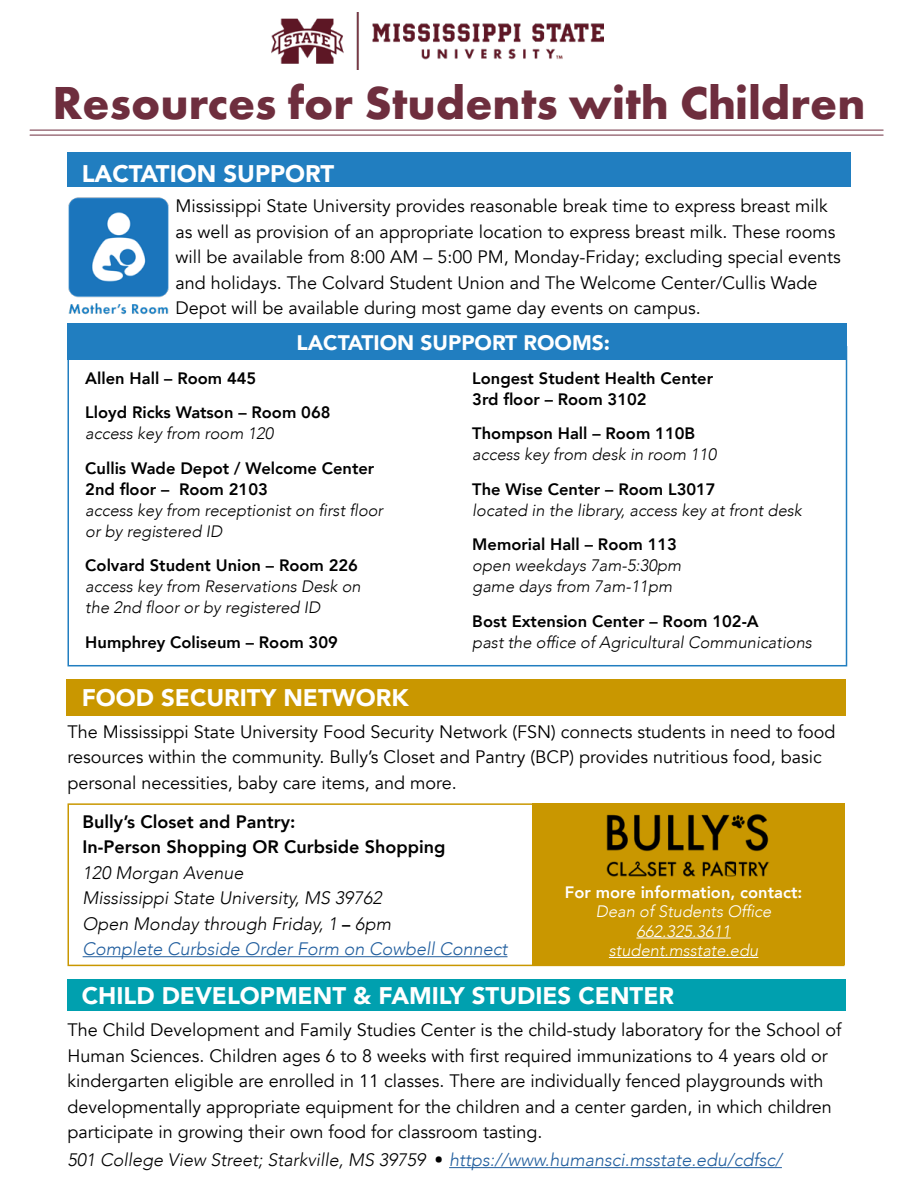
<style>
.page{position:relative;width:918px;height:1188px;background:#fff}
.page>*{position:absolute;margin:0;border:0;box-sizing:border-box;transform-origin:0 0}
.t1{font:700 48px "Futura PT";color:#6e2e3e}
.t2{font:900 24px "Avenir";color:#fff}
.t3{font:900 21px "Avenir";color:#fff}
.t4{font:18px/25.5px "Avenir";color:#000}
.t5{font:italic 300 18px/25.5px "Avenir";color:#000}
.t6{font:800 18px/25.5px "Avenir";color:#000}
.t7{font:italic 300 16.5px/21px "Avenir";color:#000}
.t8{font:800 16.5px/21px "Avenir";color:#000}
.t9{font:italic 300 16.5px/19.5px "Avenir";color:#fff;text-align:center}
.t10{font:800 16.5px "Avenir";color:#fff}
.s1{font-weight:800;font-style:normal;font-size:16.5px}
.s2{color:#215e9e}
.s3{font-family:"Hobeaux";font-weight:700;font-style:normal;font-size:19.5px}
</style>
<div class="page">
<div style="left:68px;top:152px;width:783px;height:35px;background:#217ec0"></div>
<div style="left:66px;top:679px;width:780px;height:37px;background:#c99700"></div>
<div style="left:68px;top:323px;width:779px;height:37px;background:#217ec0"></div>
<hr style="left:30px;top:130px;width:853px;height:1px;background:#6e2e3e">
<hr style="left:30px;top:135px;width:853px;height:1px;background:#6e2e3e">
<div style="left:532px;top:803px;width:313px;height:162px;background:#c99700"></div>
<hr style="left:83px;top:956px;width:425px;height:1px;background:#215e9e">
<hr style="left:636px;top:938px;width:95px;height:1px;background:#fff">
<hr style="left:609px;top:957px;width:149px;height:1px;background:#fff">
<div style="left:68px;top:803px;width:777px;height:163px;border:2px solid #c99700"></div>
<hr style="left:449px;top:1167px;width:333px;height:1px;background:#215e9e">
<div style="left:67px;top:980px;width:779px;height:31px;background:#00a0af"></div>
<img style="left:271px;top:13px;width:333px;height:57px">
<img style="left:67px;top:197px;width:102px;height:128px">
<img style="left:606px;top:814px;width:163px;height:63px">
<h1 class="t1" style="left:53px;top:72px;width:814px">Resources for Students with Children</h1>
<h2 class="t2" style="left:82px;top:153px;width:254px">LACTATION SUPPORT</h2>
<p class="t4" style="left:176px;top:194px;width:667px">Mississippi State University provides reasonable break time to express breast milk as well as provision of an appropriate location to express breast milk. These rooms will be available from 8:00 AM – 5:00 PM, Monday-Friday; excluding special events and holidays. The Colvard Student Union and The Welcome Center/Cullis Wade Depot will be available during most game day events on campus.</p>
<p class="t3" style="left:296px;top:325px;width:315px">LACTATION SUPPORT ROOMS:</p>
<p class="t8" style="left:85px;top:361px;width:247px;line-height:34.5px">Allen Hall – Room 445<br>Lloyd Ricks Watson – Room 068</p>
<p class="t7" style="left:85px;top:423px;width:190px">access key from room 120</p>
<p class="t8" style="left:85px;top:457px;width:291px">Cullis Wade Depot / Welcome Center<br>2nd floor – Room 2103</p>
<p class="t7" style="left:85px;top:500px;width:299px">access key from receptionist on first floor or by registered ID</p>
<p class="t8" style="left:85px;top:555px;width:274px">Colvard Student Union – Room 226</p>
<p class="t7" style="left:85px;top:576px;width:277px">access key from Reservations Desk on the 2nd floor or by registered ID</p>
<p class="t8" style="left:85px;top:632px;width:254px">Humphrey Coliseum – Room 309</p>
<p class="t8" style="left:472px;top:368px;width:242px">Longest Student Health Center<br>3rd floor – Room 3102</p>
<p class="t8" style="left:472px;top:423px;width:224px">Thompson Hall – Room 110B</p>
<p class="t7" style="left:472px;top:444px;width:246px">access key from desk in room 110</p>
<p class="t8" style="left:472px;top:479px;width:245px">The Wise Center – Room L3017</p>
<p class="t7" style="left:472px;top:500px;width:331px">located in the library, access key at front desk</p>
<p class="t8" style="left:472px;top:534px;width:206px">Memorial Hall – Room 113</p>
<p class="t7" style="left:472px;top:555px;width:210px">open weekdays 7am-5:30pm game days from 7am-11pm</p>
<p class="t8" style="left:472px;top:611px;width:288px">Bost Extension Center – Room 102-A</p>
<p class="t7" style="left:472px;top:632px;width:341px">past the office of Agricultural Communications</p>
<h2 class="t2" style="left:82px;top:677px;width:328px">FOOD SECURITY NETWORK</h2>
<p class="t4" style="left:68px;top:719px;width:770px">The Mississippi State University Food Security Network (FSN) connects students in need to food resources within the community. Bully’s Closet and Pantry (BCP) provides nutritious food, basic personal necessities, baby care items, and more.</p>
<p class="t6" style="left:83px;top:809px;width:364px">Bully’s Closet and Pantry:<br>In-Person Shopping OR Curbside Shopping</p>
<p class="t5" style="left:83px;top:860px;width:426px">120 Morgan Avenue<br>Mississippi State University, MS 39762<br>Open Monday through Friday, 1 <span class="s1">–</span> 6pm<br><span class="s2">Complete Curbside Order Form on Cowbell Connect</span></p>
<p class="t10" style="left:565px;top:879px;width:239px">For more information, contact:</p>
<p class="t9" style="left:596px;top:902px;width:177px">Dean of Students Office<br>662.325.3611 student.msstate.edu</p>
<h2 class="t2" style="left:82px;top:975px;width:594px">CHILD DEVELOPMENT &amp; FAMILY STUDIES CENTER</h2>
<p class="t4" style="left:68px;top:1017px;width:775px">The Child Development and Family Studies Center is the child-study laboratory for the School of Human Sciences. Children ages 6 to 8 weeks with first required immunizations to 4 years old or kindergarten eligible are enrolled in 11 classes. There are individually fenced playgrounds with developmentally appropriate equipment for the children and a center garden, in which children participate in growing their own food for classroom tasting.</p>
<p class="t5" style="left:68px;top:1147px;width:716px">501 College View Street; Starkville, MS 39759 <span class="s3">•</span> <span class="s2">https://www.humansci.msstate.edu/cdfsc/</span></p>
</div>
